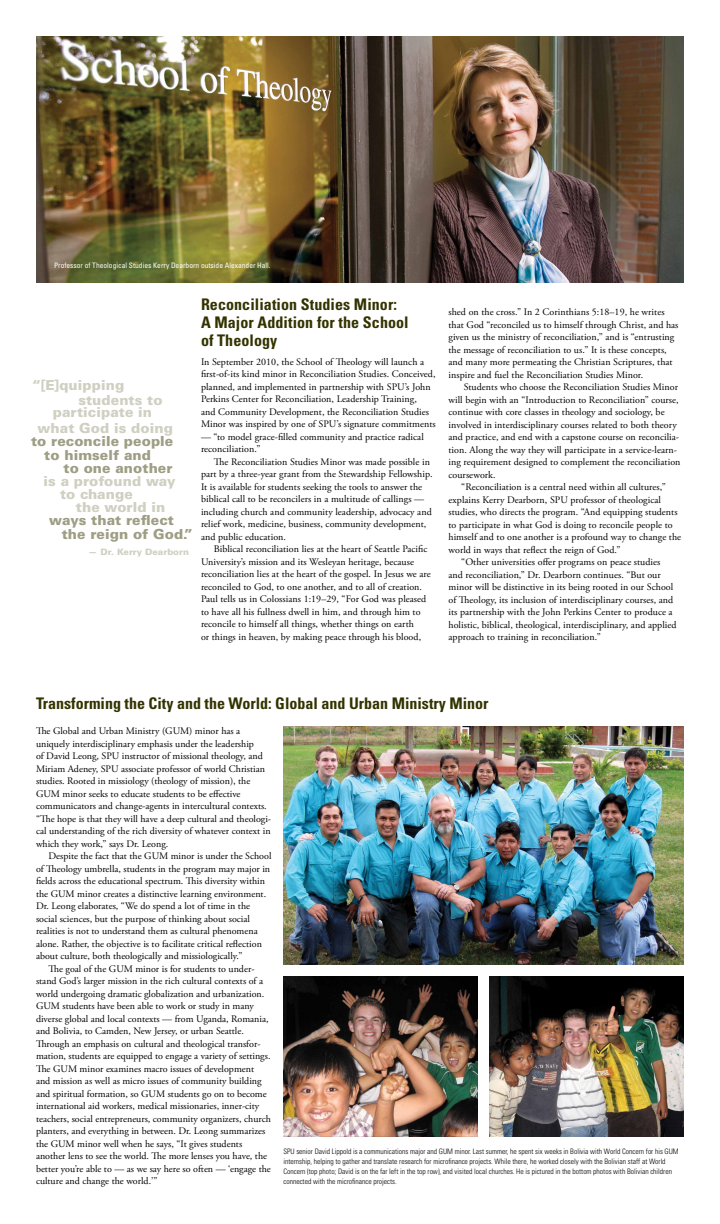
<style>
.page{position:relative;width:720px;height:1224px;background:#fff}
.page>*{position:absolute;margin:0;border:0;box-sizing:border-box;transform-origin:0 0}
.t1{font:700 condensed 16px/18px "Univers";letter-spacing:.005em;color:#330}
.t2{font:900 13.8px/14.3px "Univers";letter-spacing:.005em;color:#cfcfc2}
.t3{font:900 13.8px/14.1px "Univers";letter-spacing:.005em;color:#9e9e85}
.t4{font:10px/12.5px "Adobe Garamond Pro";letter-spacing:.005em;color:#000}
.t5{font:900 8.8px "Univers";letter-spacing:.005em;color:#cfcfc2}
.t6{font:300 condensed 7.5px/10px "Univers";color:#000}
.t7{font:condensed 7.5px "Univers";color:#fff}
</style>
<div class="page">
<img style="left:284px;top:976px;width:193px;height:160px">
<img style="left:284px;top:726px;width:400px;height:238px">
<img style="left:490px;top:976px;width:194px;height:160px">
<img style="left:36px;top:36px;width:648px;height:247px">
<p class="t7" style="left:54px;top:261px;width:218px">Professor of Theological Studies Kerry Dearborn outside Alexander Hall.</p>
<h2 class="t2" style="left:78px;top:378px;width:86px;text-indent:-47px">“[E]quipping students to</h2>
<h2 class="t2" style="left:37px;top:405px;width:137px;line-height:15.1px;text-align:center">participate in what God is doing</h2>
<h2 class="t3" style="left:44px;top:434px;width:131px;text-indent:-13px">to reconcile people to himself and</h2>
<h2 class="t2" style="left:60px;top:474px;width:117px;line-height:13.1px;text-indent:-16px">is a profound way to change</h2>
<h2 class="t3" style="left:62px;top:512px;width:133px;line-height:14.6px;text-indent:-12px">ways that reflect the reign of God.”</h2>
<h2 class="t3" style="left:64px;top:461px;width:111px">to one another</h2>
<h2 class="t2" style="left:76px;top:500px;width:91px">the world in</h2>
<p class="t5" style="left:89px;top:547px;width:102px">— Dr. Kerry Dearborn</p>
<h1 class="t1" style="left:201px;top:296px;width:209px">Reconciliation Studies Minor:<br>A Major Addition for the School of Theology</h1>
<p class="t4" style="left:201px;top:356px;width:236px">In September 2010, the School of Theology will launch a first-of-its kind minor in Reconciliation Studies. Conceived, planned, and implemented in partnership with SPU’s John Perkins Center for Reconciliation, Leadership Training,<br>and Community Development, the Reconciliation Studies Minor was inspired by one of SPU’s signature commitments</p>
<p class="t4" style="left:201px;top:431px;width:224px">— “to model grace-filled community and practice radical reconciliation.”</p>
<p class="t4" style="left:201px;top:456px;width:233px;text-indent:13px">The Reconciliation Studies Minor was made possible in part by a three-year grant from the Stewardship Fellowship.<br>It is available for students seeking the tools to answer the biblical call to be reconcilers in a multitude of callings — including church and community leadership, advocacy and relief work, medicine, business, community development, and public education.</p>
<p class="t4" style="left:201px;top:543px;width:231px;text-indent:13px">Biblical reconciliation lies at the heart of Seattle Pacific University’s mission and its Wesleyan heritage, because reconciliation lies at the heart of the gospel. In Jesus we are reconciled to God, to one another, and to all of creation.<br>Paul tells us in Colossians 1:19–29, “For God was pleased to have all his fullness dwell in him, and through him to reconcile to himself all things, whether things on earth<br>or things in heaven, by making peace through his blood,</p>
<p class="t4" style="left:448px;top:306px;width:232px">shed on the cross.” In 2 Corinthians 5:18–19, he writes that God “reconciled us to himself through Christ, and has given us the ministry of reconciliation,” and is “entrusting the message of reconciliation to us.” It is these concepts, and many more permeating the Christian Scriptures, that inspire and fuel the Reconciliation Studies Minor.</p>
<p class="t4" style="left:448px;top:381px;width:234px;text-indent:15px">Students who choose the Reconciliation Studies Minor will begin with an “Introduction to Reconciliation” course, continue with core classes in theology and sociology, be involved in interdisciplinary courses related to both theory and practice, and end with a capstone course on reconcilia&shy;tion. Along the way they will participate in a service-learn&shy;ing requirement designed to complement the reconciliation coursework.</p>
<p class="t4" style="left:461px;top:481px;width:206px">“Reconciliation is a central need within all cultures,”</p>
<p class="t4" style="left:448px;top:494px;width:214px">explains Kerry Dearborn, SPU professor of theological</p>
<p class="t4" style="left:448px;top:506px;width:231px">studies, who directs the program. “And equipping students</p>
<p class="t4" style="left:448px;top:519px;width:226px">to participate in what God is doing to reconcile people to</p>
<p class="t4" style="left:448px;top:531px;width:234px">himself and to one another is a profound way to change the</p>
<p class="t4" style="left:448px;top:544px;width:174px">world in ways that reflect the reign of God.”</p>
<p class="t4" style="left:461px;top:556px;width:201px">“Other universities offer programs on peace studies</p>
<p class="t4" style="left:448px;top:569px;width:214px">and reconciliation,” Dr. Dearborn continues. “But our</p>
<p class="t4" style="left:448px;top:581px;width:226px">minor will be distinctive in its being rooted in our School</p>
<p class="t4" style="left:448px;top:594px;width:226px">of Theology, its inclusion of interdisciplinary courses, and</p>
<p class="t4" style="left:448px;top:606px;width:226px">its partnership with the John Perkins Center to produce a</p>
<p class="t4" style="left:448px;top:619px;width:230px">holistic, biblical, theological, interdisciplinary, and applied</p>
<p class="t4" style="left:448px;top:631px;width:154px">approach to training in reconciliation.”</p>
<h1 class="t1" style="left:36px;top:694px;width:454px">Transforming the City and the World: Global and Urban Ministry Minor</h1>
<p class="t4" style="left:36px;top:725px;width:237px">The Global and Urban Ministry (GUM) minor has a uniquely interdisciplinary emphasis under the leadership<br>of David Leong, SPU instructor of missional theology, and Miriam Adeney, SPU associate professor of world Christian studies. Rooted in missiology (theology of mission), the GUM minor seeks to educate students to be effective communicators and change-agents in intercultural contexts. “The hope is that they will have a deep cultural and theologi&shy;cal understanding of the rich diversity of whatever context in which they work,” says Dr. Leong.</p>
<p class="t4" style="left:48px;top:850px;width:225px">Despite the fact that the GUM minor is under the School</p>
<p class="t4" style="left:36px;top:863px;width:236px">of Theology umbrella, students in the program may major in</p>
<p class="t4" style="left:36px;top:875px;width:231px">fields across the educational spectrum. This diversity within</p>
<p class="t4" style="left:36px;top:888px;width:232px">the GUM minor creates a distinctive learning environment.</p>
<p class="t4" style="left:36px;top:900px;width:216px">Dr. Leong elaborates, “We do spend a lot of time in the</p>
<p class="t4" style="left:36px;top:913px;width:216px">social sciences, but the purpose of thinking about social</p>
<p class="t4" style="left:36px;top:925px;width:223px">realities is not to understand them as cultural phenomena</p>
<p class="t4" style="left:36px;top:938px;width:227px">alone. Rather, the objective is to facilitate critical reflection</p>
<p class="t4" style="left:36px;top:950px;width:208px">about culture, both theologically and missiologically.”</p>
<p class="t4" style="left:48px;top:963px;width:208px">The goal of the GUM minor is for students to under-</p>
<p class="t4" style="left:36px;top:975px;width:229px">stand God’s larger mission in the rich cultural contexts of a</p>
<p class="t4" style="left:36px;top:988px;width:230px">world undergoing dramatic globalization and urbanization.</p>
<p class="t4" style="left:36px;top:1000px;width:220px">GUM students have been able to work or study in many</p>
<p class="t4" style="left:36px;top:1013px;width:234px">diverse global and local contexts — from Uganda, Romania,</p>
<p class="t4" style="left:36px;top:1025px;width:209px">and Bolivia, to Camden, New Jersey, or urban Seattle.</p>
<p class="t4" style="left:36px;top:1038px;width:226px">Through an emphasis on cultural and theological transfor-</p>
<p class="t4" style="left:36px;top:1050px;width:236px">mation, students are equipped to engage a variety of settings.</p>
<p class="t4" style="left:36px;top:1063px;width:220px">The GUM minor examines macro issues of development</p>
<p class="t4" style="left:36px;top:1075px;width:227px">and mission as well as micro issues of community building</p>
<p class="t4" style="left:36px;top:1088px;width:232px">and spiritual formation, so GUM students go on to become</p>
<p class="t4" style="left:36px;top:1100px;width:225px">international aid workers, medical missionaries, inner-city</p>
<p class="t4" style="left:36px;top:1113px;width:236px">teachers, social entrepreneurs, community organizers, church</p>
<p class="t4" style="left:36px;top:1125px;width:231px">planters, and everything in between. Dr. Leong summarizes</p>
<p class="t4" style="left:36px;top:1138px;width:208px">the GUM minor well when he says, “It gives students</p>
<p class="t4" style="left:36px;top:1150px;width:233px">another lens to see the world. The more lenses you have, the</p>
<p class="t4" style="left:36px;top:1163px;width:236px">better you’re able to — as we say here so often — ‘engage the</p>
<p class="t4" style="left:36px;top:1175px;width:123px">culture and change the world.’”</p>
<p class="t6" style="left:284px;top:1147px;width:397px">SPU senior David Lippold is a communications major and GUM minor. Last summer, he spent six weeks in Bolivia with World Concern for his GUM internship, helping to gather and translate research for microfinance projects. While there, he worked closely with the Bolivian staff at World Concern (top photo; David is on the far left in the top row), and visited local churches. He is pictured in the bottom photos with Bolivian children connected with the microfinance projects.</p>
</div>
